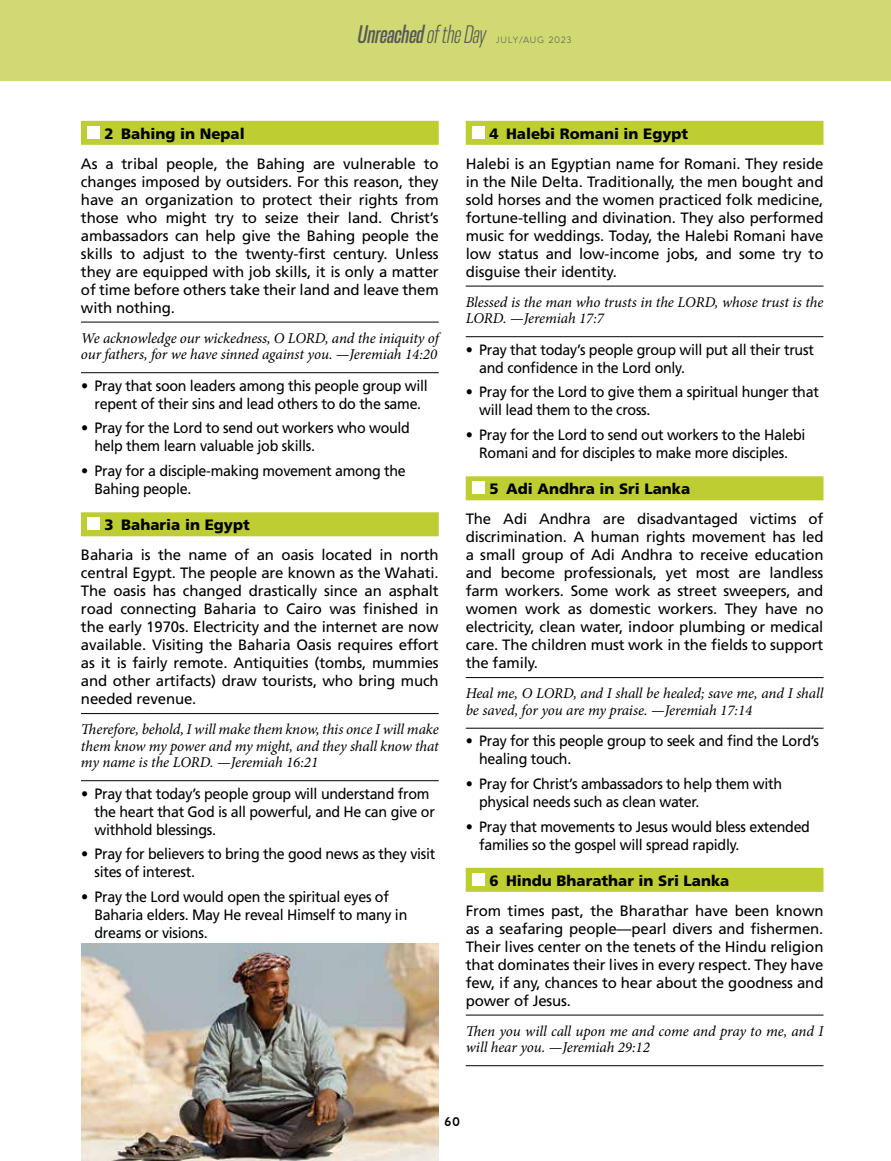
<style>
.page{position:relative;width:891px;height:1161px;background:#fff}
.page>*{position:absolute;margin:0;border:0;box-sizing:border-box;transform-origin:0 0}
.t1{font:italic 500 condensed 27px "Resolve";color:#58595b}
.t2{font:15px/18px "Frutiger LT Std";letter-spacing:-.02em;color:#000;text-align:justify}
.t3{font:15px/18px "Frutiger LT Std";letter-spacing:-.02em;color:#000;scale:.95 1}
.t4{font:italic 15px/16.5px "Minion Pro";letter-spacing:-.005em;color:#000}
.t5{font:900 15px "Frutiger LT Std";color:#000}
.t6{font:700 12px "Aquawax Pro";color:#000}
.t7{font:300 9px "Aquawax Pro";letter-spacing:.1em;color:#58595b}
.s1{font-weight:300}
</style>
<div class="page">
<div style="left:466px;top:121px;width:358px;height:24px;background:#becd31"></div>
<hr style="left:466px;top:286px;width:358px;height:1px;background:#000">
<hr style="left:466px;top:336px;width:358px;height:1px;background:#000">
<div style="left:466px;top:476px;width:358px;height:24px;background:#becd31"></div>
<hr style="left:466px;top:677px;width:358px;height:1px;background:#000">
<hr style="left:466px;top:728px;width:358px;height:1px;background:#000">
<div style="left:466px;top:868px;width:358px;height:24px;background:#becd31"></div>
<hr style="left:466px;top:1015px;width:358px;height:1px;background:#000">
<hr style="left:466px;top:1065px;width:358px;height:1px;background:#000">
<div style="left:472px;top:126px;width:13px;height:13px;background:#fff"></div>
<div style="left:472px;top:482px;width:13px;height:12px;background:#fff"></div>
<div style="left:472px;top:873px;width:13px;height:13px;background:#fff"></div>
<div style="left:81px;top:121px;width:358px;height:24px;background:#becd31"></div>
<hr style="left:81px;top:322px;width:358px;height:1px;background:#000">
<hr style="left:81px;top:372px;width:358px;height:1px;background:#000">
<div style="left:81px;top:512px;width:358px;height:24px;background:#becd31"></div>
<hr style="left:81px;top:713px;width:358px;height:1px;background:#000">
<hr style="left:81px;top:780px;width:358px;height:1px;background:#000">
<div style="left:88px;top:126px;width:12px;height:13px;background:#fff"></div>
<div style="left:88px;top:518px;width:12px;height:12px;background:#fff"></div>
<div style="left:0;top:0;width:891px;height:81px;background:#d1d972"></div>
<img style="left:81px;top:944px;width:358px;height:217px">
<h1 class="t1" style="left:358px;top:20px;width:130px">Unreached <span class="s1">of the Day</span></h1>
<p class="t7" style="left:496px;top:33px;width:77px">JULY/AUG 2023</p>
<p class="t5" style="left:105px;top:124px;width:142px">2 Bahing in Nepal</p>
<p class="t2" style="left:81px;top:154px;width:359px">As a tribal people, the Bahing are vulnerable to changes imposed by outsiders. For this reason, they have an organization to protect their rights from those who might try to seize their land. Christ’s ambassadors can help give the Bahing people the skills to adjust to the twenty-first century. Unless they are equipped with job skills, it is only a matter of time before others take their land and leave them with nothing.</p>
<p class="t4" style="left:81px;top:329px;width:359px">We acknowledge our wickedness, O LORD, and the iniquity of our fathers, for we have sinned against you. —Jeremiah 14:20</p>
<p class="t3" style="left:81px;top:376px;width:367px;text-align:center">• Pray that soon leaders among this people group will repent of their sins and lead others to do the same.</p>
<p class="t3" style="left:94px;top:419px;width:334px;text-indent:-13px">• Pray for the Lord to send out workers who would help them learn valuable job skills.</p>
<p class="t3" style="left:94px;top:462px;width:329px;text-indent:-13px">• Pray for a disciple-making movement among the<br>Bahing people.</p>
<p class="t5" style="left:105px;top:516px;width:147px">3 Baharia in Egypt</p>
<p class="t2" style="left:81px;top:546px;width:359px">Baharia is the name of an oasis located in north central Egypt. The people are known as the Wahati.<br>The oasis has changed drastically since an asphalt road connecting Baharia to Cairo was finished in the early 1970s. Electricity and the internet are now available. Visiting the Baharia Oasis requires effort as it is fairly remote. Antiquities (tombs, mummies and other artifacts) draw tourists, who bring much needed revenue.</p>
<p class="t4" style="left:81px;top:721px;width:359px;text-align:justify">Therefore, behold, I will make them know, this once I will make them know my power and my might, and they shall know that my name is the LORD. —Jeremiah 16:21</p>
<p class="t3" style="left:94px;top:784px;width:360px;text-indent:-13px">• Pray that today’s people group will understand from the heart that God is all powerful, and He can give or withhold blessings.</p>
<p class="t3" style="left:94px;top:845px;width:360px;text-indent:-13px">• Pray for believers to bring the good news as they visit sites of interest.</p>
<p class="t3" style="left:94px;top:888px;width:331px;text-indent:-13px">• Pray the Lord would open the spiritual eyes of<br>Baharia elders. May He reveal Himself to many in dreams or visions.</p>
<p class="t5" style="left:489px;top:124px;width:200px">4 Halebi Romani in Egypt</p>
<p class="t2" style="left:466px;top:154px;width:359px">Halebi is an Egyptian name for Romani. They reside in the Nile Delta. Traditionally, the men bought and sold horses and the women practiced folk medicine, fortune-telling and divination. They also performed music for weddings. Today, the Halebi Romani have low status and low-income jobs, and some try to disguise their identity.</p>
<p class="t4" style="left:466px;top:293px;width:359px">Blessed is the man who trusts in the LORD, whose trust is the<br>LORD. —Jeremiah 17:7</p>
<p class="t3" style="left:479px;top:340px;width:354px;text-indent:-13px">• Pray that today’s people group will put all their trust and confidence in the Lord only.</p>
<p class="t3" style="left:479px;top:383px;width:359px;text-indent:-13px">• Pray for the Lord to give them a spiritual hunger that will lead them to the cross.</p>
<p class="t3" style="left:466px;top:426px;width:359px;text-align:center">• Pray for the Lord to send out workers to the Halebi<br>Romani and for disciples to make more disciples.</p>
<p class="t5" style="left:489px;top:480px;width:202px">5 Adi Andhra in Sri Lanka</p>
<p class="t2" style="left:466px;top:510px;width:359px">The Adi Andhra are disadvantaged victims of discrimination. A human rights movement has led a small group of Adi Andhra to receive education and become professionals, yet most are landless farm workers. Some work as street sweepers, and women work as domestic workers. They have no electricity, clean water, indoor plumbing or medical care. The children must work in the fields to support the family.</p>
<p class="t4" style="left:466px;top:685px;width:359px">Heal me, O LORD, and I shall be healed; save me, and I shall be saved, for you are my praise. —Jeremiah 17:14</p>
<p class="t3" style="left:479px;top:732px;width:359px;text-indent:-13px">• Pray for this people group to seek and find the Lord’s healing touch.</p>
<p class="t3" style="left:479px;top:775px;width:320px;text-indent:-13px">• Pray for Christ’s ambassadors to help them with physical needs such as clean water.</p>
<p class="t3" style="left:479px;top:817px;width:350px;text-indent:-13px">• Pray that movements to Jesus would bless extended families so the gospel will spread rapidly.</p>
<p class="t5" style="left:489px;top:871px;width:242px">6 Hindu Bharathar in Sri Lanka</p>
<p class="t2" style="left:466px;top:901px;width:359px">From times past, the Bharathar have been known as a seafaring people—pearl divers and fishermen.<br>Their lives center on the tenets of the Hindu religion that dominates their lives in every respect. They have few, if any, chances to hear about the goodness and power of Jesus.</p>
<p class="t4" style="left:466px;top:1022px;width:359px">Then you will call upon me and come and pray to me, and I will hear you. —Jeremiah 29:12</p>
<p class="t6" style="left:445px;top:1113px;width:17px">60</p>
</div>
